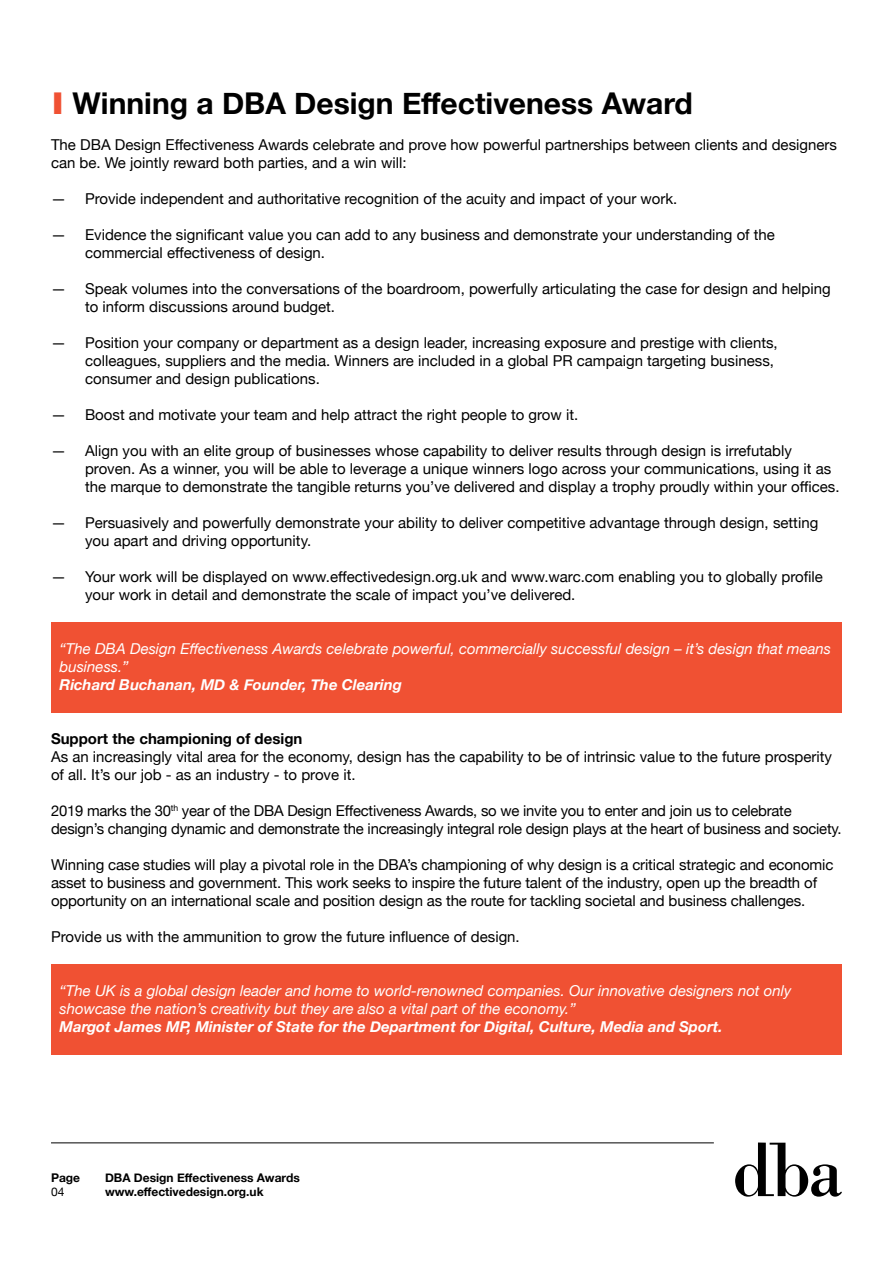
<style>
.page{position:relative;width:893px;height:1263px;background:#fff}
.page>*{position:absolute;margin:0;border:0;box-sizing:border-box;transform-origin:0 0}
.t1{font:700 30px "Helvetica Neue";color:#000}
.t2{font:15px/18px "Helvetica Neue";color:#000}
.t3{font:italic 15px/18px "Helvetica Neue";color:#fff}
.t4{font:italic 700 15px "Helvetica Neue";color:#fff}
.t5{font:700 15px "Helvetica Neue";color:#000}
.t6{font:700 12px "Helvetica Neue";color:#000}
.t7{font:12px "Helvetica Neue";color:#000}
.s1{color:#f05133}
</style>
<div class="page">
<hr style="left:51px;top:1142px;width:663px;height:1px;background:#000">
<svg style="left:735px;top:1142px;width:107px;height:54px"></svg>
<div style="left:51px;top:964px;width:791px;height:90px;background:#f05133"></div>
<div style="left:51px;top:622px;width:791px;height:90px;background:#f05133"></div>
<h1 class="t1" style="left:51px;top:85px;width:643px"><span class="s1">I</span> Winning a DBA Design Effectiveness Award</h1>
<p class="t2" style="left:51px;top:136px;width:787px">The DBA Design Effectiveness Awards celebrate and prove how powerful partnerships between clients and designers can be. We jointly reward both parties, and a win will:</p>
<p class="t2" style="left:51px;top:190px;width:628px">— Provide independent and authoritative recognition of the acuity and impact of your work.</p>
<p class="t2" style="left:85px;top:226px;width:691px;text-indent:-34px">— Evidence the significant value you can add to any business and demonstrate your understanding of the commercial effectiveness of design.</p>
<p class="t2" style="left:85px;top:280px;width:747px;text-indent:-34px">— Speak volumes into the conversations of the boardroom, powerfully articulating the case for design and helping to inform discussions around budget.</p>
<p class="t2" style="left:85px;top:334px;width:694px;text-indent:-34px">— Position your company or department as a design leader, increasing exposure and prestige with clients, colleagues, suppliers and the media. Winners are included in a global PR campaign targeting business, consumer and design publications.</p>
<p class="t2" style="left:51px;top:406px;width:529px">— Boost and motivate your team and help attract the right people to grow it.</p>
<p class="t2" style="left:85px;top:442px;width:756px;text-indent:-34px">— Align you with an elite group of businesses whose capability to deliver results through design is irrefutably proven. As a winner, you will be able to leverage a unique winners logo across your communications, using it as the marque to demonstrate the tangible returns you’ve delivered and display a trophy proudly within your offices.</p>
<p class="t2" style="left:85px;top:514px;width:735px;text-indent:-34px">— Persuasively and powerfully demonstrate your ability to deliver competitive advantage through design, setting you apart and driving opportunity.</p>
<p class="t2" style="left:85px;top:568px;width:739px;text-indent:-34px">— Your work will be displayed on www.effectivedesign.org.uk and www.warc.com enabling you to globally profile your work in detail and demonstrate the scale of impact you’ve delivered.</p>
<p class="t3" style="left:60px;top:640px;width:773px">“The DBA Design Effectiveness Awards celebrate powerful, commercially successful design – it’s design that means business.”</p>
<p class="t4" style="left:60px;top:676px;width:344px">Richard Buchanan, MD &amp; Founder, The Clearing</p>
<p class="t5" style="left:51px;top:730px;width:253px">Support the championing of design</p>
<p class="t2" style="left:51px;top:748px;width:782px">As an increasingly vital area for the economy, design has the capability to be of intrinsic value to the future prosperity of all. It’s our job - as an industry - to prove it.</p>
<p class="t2" style="left:51px;top:802px;width:792px">2019 marks the 30<sup>th</sup> year of the DBA Design Effectiveness Awards, so we invite you to enter and join us to celebrate design’s changing dynamic and demonstrate the increasingly integral role design plays at the heart of business and society.</p>
<p class="t2" style="left:51px;top:856px;width:784px">Winning case studies will play a pivotal role in the DBA’s championing of why design is a critical strategic and economic asset to business and government. This work seeks to inspire the future talent of the industry, open up the breadth of opportunity on an international scale and position design as the route for tackling societal and business challenges.</p>
<p class="t2" style="left:51px;top:928px;width:470px">Provide us with the ammunition to grow the future influence of design.</p>
<p class="t3" style="left:60px;top:982px;width:733px">“The UK is a global design leader and home to world-renowned companies. Our innovative designers not only showcase the nation’s creativity but they are also a vital part of the economy.”</p>
<p class="t4" style="left:60px;top:1018px;width:664px">Margot James MP, Minister of State for the Department for Digital, Culture, Media and Sport.</p>
<p class="t6" style="left:51px;top:1170px;width:31px">Page</p>
<p class="t6" style="left:105px;top:1170px;width:196px">DBA Design Effectiveness Awards</p>
<p class="t7" style="left:51px;top:1185px;width:15px">04</p>
<p class="t6" style="left:105px;top:1184px;width:160px">www.effectivedesign.org.uk</p>
</div>
